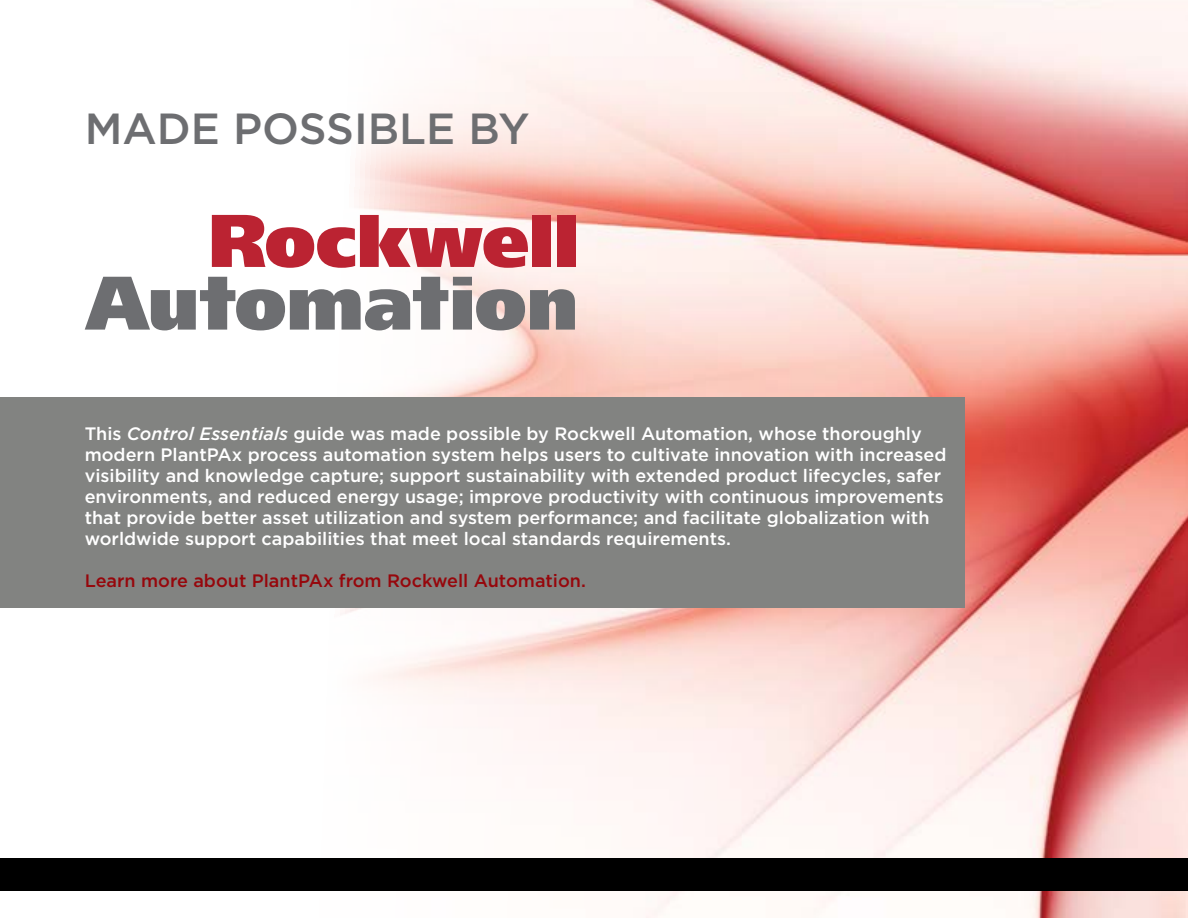
<style>
.page{position:relative;width:1188px;height:918px;background:#fff}
.page>*{position:absolute;margin:0;border:0;box-sizing:border-box;transform-origin:0 0}
.t1{font:500 43.5px "Gotham";color:#6d6e71}
.t2{font:500 18px/21px "Gotham";color:#fff}
.t3{font:500 18px "Gotham";color:#96070c}
.s1{font-style:italic}
</style>
<div class="page">
<img style="left:0;top:0;width:1188px;height:918px">
<div style="left:0;top:858px;width:1188px;height:33px;background:#000"></div>
<div style="left:0;top:398px;width:965px;height:210px;background:#828381"></div>
<svg style="left:85px;top:277px;width:490px;height:54px"></svg>
<svg style="left:212px;top:215px;width:316px;height:53px"></svg>
<div style="left:533px;top:215px;width:18px;height:52px;background:#bb2332"></div>
<div style="left:557px;top:215px;width:18px;height:52px;background:#bb2332"></div>
<h1 class="t1" style="left:85px;top:100px;width:71px">Made</h1>
<h1 class="t1" style="left:233px;top:100px;width:57px">Possib</h1>
<h1 class="t1" style="left:399px;top:100px;width:132px">le by</h1>
<p class="t2" style="left:85px;top:422px;width:863px">This <span class="s1">Control Essentials</span> guide was made possible by Rockwell Automation, whose thoroughly modern PlantPAx process automation system helps users to cultivate innovation with increased visibility and knowledge capture; support sustainability with extended product lifecycles, safer environments, and reduced energy usage; improve productivity with continuous improvements that provide better asset utilization and system performance; and facilitate globalization with worldwide support capabilities that meet local standards requirements.</p>
<p class="t3" style="left:85px;top:568px;width:503px">Learn more about PlantPAx from Rockwell Automation.</p>
</div>
